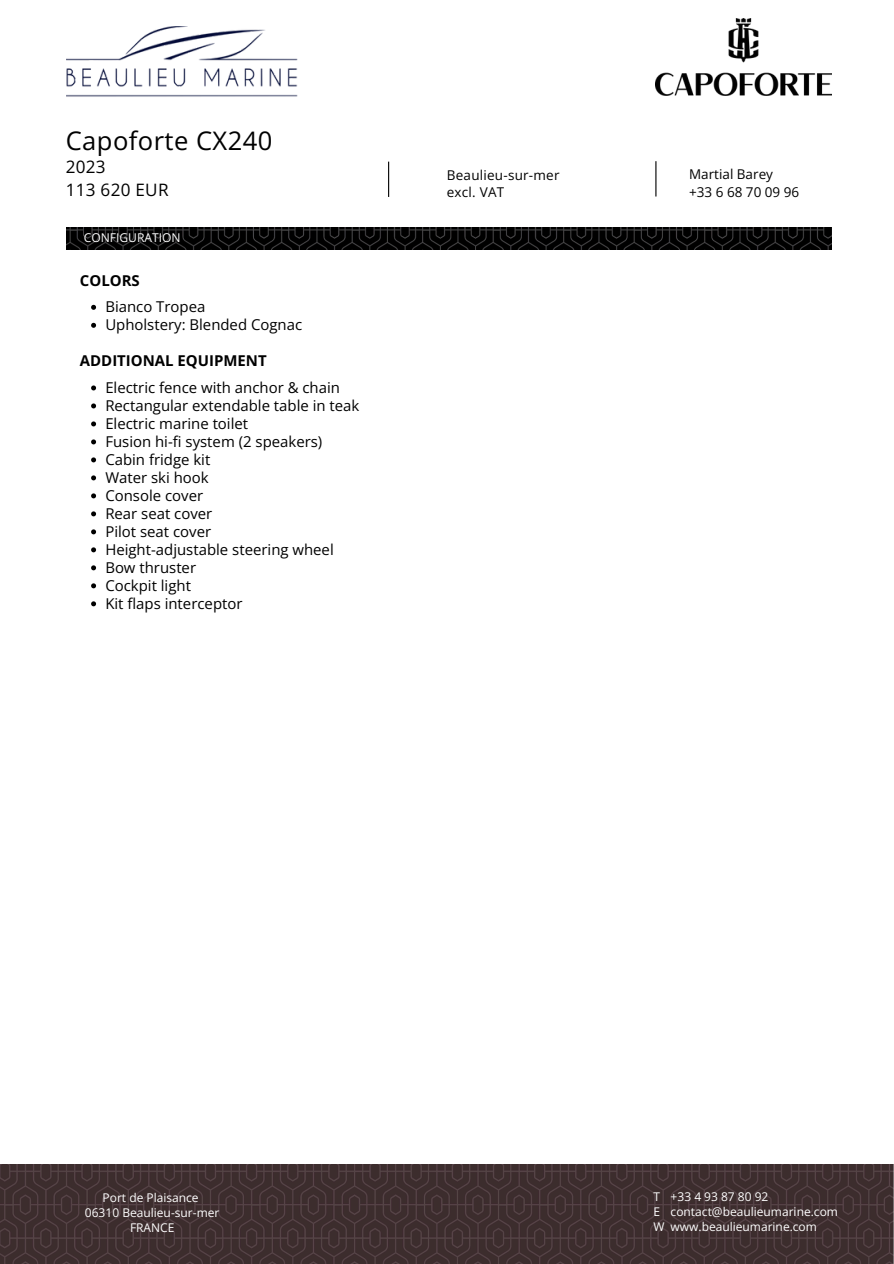
<style>
.page{position:relative;width:894px;height:1264px;background:#fff}
.page>*{position:absolute;margin:0;border:0;box-sizing:border-box;transform-origin:0 0}
.t1{font:25.5px "Open Sans";letter-spacing:.02em;color:#000}
.t2{font:17.1px/22.5px "Open Sans";letter-spacing:.015em;color:#000}
.t3{font:15px "Open Sans";color:#000}
.t4{font:700 15px "Open Sans";color:#000}
.t5{font:13.5px/18px "Open Sans";letter-spacing:.015em;color:#000}
.t6{font:12.15px "Open Sans";color:#fff}
.t7{font:12px/15px "Open Sans";color:#fff}
</style>
<div class="page">
<svg style="left:91px;top:305px;width:5px;height:5px"></svg>
<svg style="left:91px;top:323px;width:5px;height:5px"></svg>
<svg style="left:91px;top:385px;width:5px;height:5px"></svg>
<svg style="left:91px;top:403px;width:5px;height:5px"></svg>
<svg style="left:91px;top:421px;width:5px;height:5px"></svg>
<svg style="left:91px;top:439px;width:5px;height:5px"></svg>
<svg style="left:91px;top:457px;width:5px;height:5px"></svg>
<svg style="left:91px;top:475px;width:5px;height:5px"></svg>
<svg style="left:91px;top:493px;width:5px;height:5px"></svg>
<svg style="left:91px;top:511px;width:5px;height:5px"></svg>
<svg style="left:91px;top:529px;width:5px;height:5px"></svg>
<svg style="left:91px;top:547px;width:5px;height:5px"></svg>
<svg style="left:91px;top:565px;width:5px;height:5px"></svg>
<svg style="left:91px;top:583px;width:5px;height:5px"></svg>
<svg style="left:91px;top:601px;width:5px;height:5px"></svg>
<img style="left:67px;top:228px;width:764px;height:21px">
<img style="left:0;top:1164px;width:893px;height:99px">
<img style="left:67px;top:26px;width:230px;height:71px">
<hr style="left:388px;top:162px;width:1px;height:35px;background:#000">
<hr style="left:655px;top:161px;width:1px;height:35px;background:#000">
<img style="left:655px;top:19px;width:176px;height:76px">
<h1 class="t1" style="left:66px;top:122px;width:208px">Capoforte CX240</h1>
<p class="t2" style="left:66px;top:155px;width:104px">2023<br>113 620 EUR</p>
<p class="t5" style="left:689px;top:165px;width:111px">Martial Barey +33 6 68 70 09 96</p>
<p class="t5" style="left:446px;top:167px;width:114px;line-height:16.8px">Beaulieu-sur-mer excl. VAT</p>
<p class="t6" style="left:84px;top:229px;width:98px">CONFIGURATION</p>
<p class="t4" style="left:80px;top:269px;width:61px">COLORS</p>
<p class="t3" style="left:105px;top:296px;width:101px">Bianco Tropea</p>
<h1 class="t3" style="left:105px;top:314px;width:198px">Upholstery: Blended Cognac</h1>
<h2 class="t4" style="left:80px;top:350px;width:188px">ADDITIONAL EQUIPMENT</h2>
<h4 class="t3" style="left:105px;top:377px;width:236px">Electric fence with anchor &amp; chain</h4>
<h4 class="t3" style="left:105px;top:395px;width:255px">Rectangular extendable table in teak</h4>
<p class="t3" style="left:105px;top:413px;width:144px">Electric marine toilet</p>
<h5 class="t3" style="left:105px;top:431px;width:218px">Fusion hi-fi system (2 speakers)</h5>
<h3 class="t3" style="left:105px;top:449px;width:106px">Cabin fridge kit</h3>
<p class="t3" style="left:105px;top:467px;width:105px">Water ski hook</p>
<p class="t3" style="left:105px;top:485px;width:99px">Console cover</p>
<h3 class="t3" style="left:105px;top:503px;width:108px">Rear seat cover</h3>
<p class="t3" style="left:105px;top:521px;width:107px">Pilot seat cover</p>
<p class="t3" style="left:105px;top:539px;width:230px">Height-adjustable steering wheel</p>
<p class="t3" style="left:105px;top:557px;width:92px">Bow thruster</p>
<p class="t3" style="left:105px;top:575px;width:87px">Cockpit light</p>
<p class="t3" style="left:105px;top:592px;width:139px">Kit flaps interceptor</p>
<p class="t7" style="left:103px;top:1190px;width:98px">Port de Plaisance</p>
<p class="t7" style="left:85px;top:1205px;width:136px">06310 Beaulieu-sur-mer</p>
<p class="t7" style="left:130px;top:1220px;width:46px">FRANCE</p>
<p class="t7" style="left:670px;top:1189px;width:99px">+33 4 93 87 80 92</p>
<p class="t7" style="left:670px;top:1204px;width:169px">contact@beaulieumarine.com</p>
<p class="t7" style="left:670px;top:1219px;width:148px">www.beaulieumarine.com</p>
<p class="t7" style="left:653px;top:1189px;width:8px">T<br>E</p>
<p class="t7" style="left:653px;top:1219px;width:13px">W</p>
</div>
